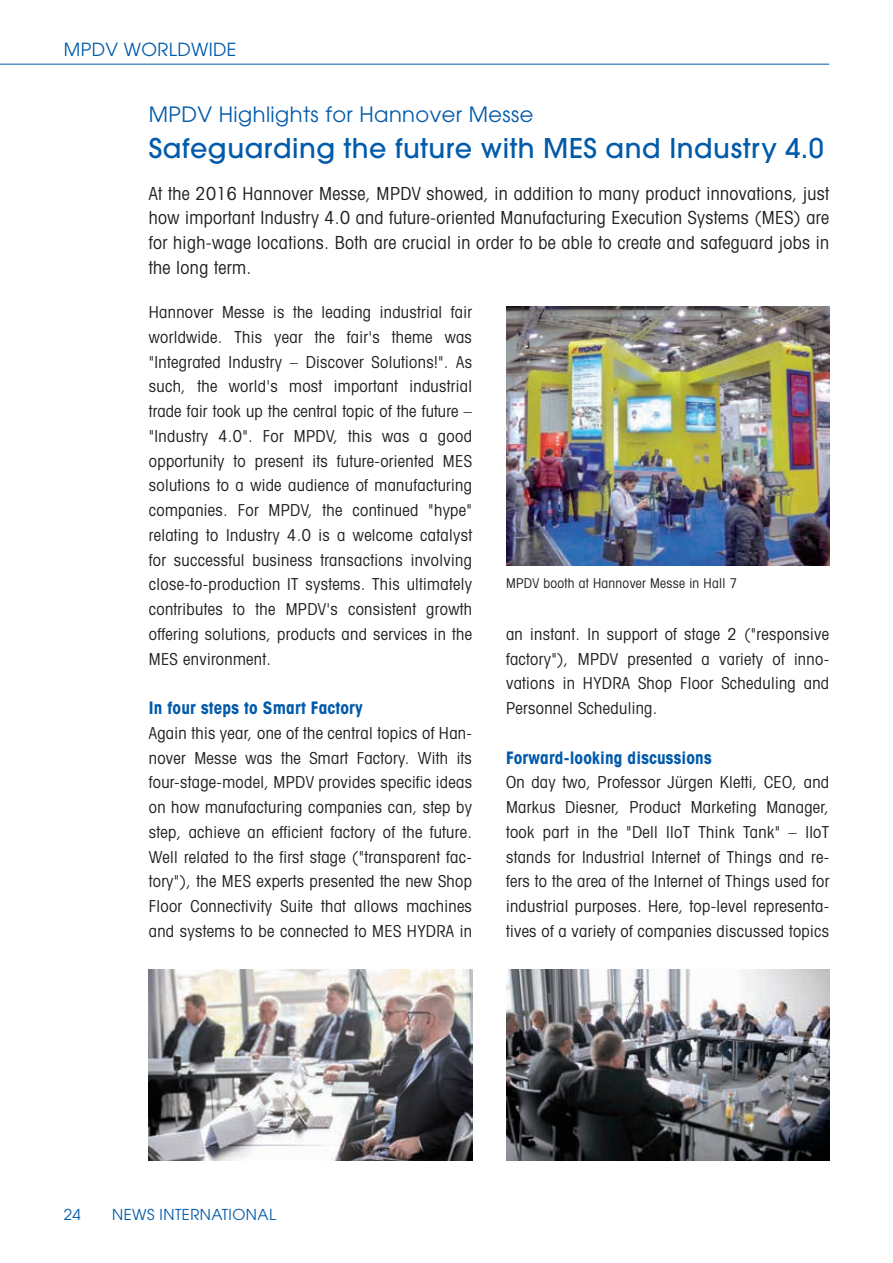
<style>
.page{position:relative;width:893px;height:1263px;background:#fff}
.page>*{position:absolute;margin:0;border:0;box-sizing:border-box;transform-origin:0 0}
.t1{font:500 27px "Avant Garde";letter-spacing:.02em;color:#015aaa}
.t2{font:21px "Avant Garde";letter-spacing:.02em;color:#015aaa}
.t3{font:condensed 18px/24.8px "Avant Garde";letter-spacing:.02em;color:#231f20;text-align:justify}
.t4{font:18px "Avant Garde";letter-spacing:.02em;color:#015aaa}
.t5{font:700 condensed 17.25px "Avant Garde";letter-spacing:.01em;color:#015aaa}
.t6{font:condensed 16.5px/24.8px "Avant Garde";letter-spacing:.02em;color:#231f20;text-align:justify}
.t7{font:15px "Avant Garde";letter-spacing:.03em;color:#015aaa}
.t8{font:condensed 13.5px "Avant Garde";letter-spacing:.02em;color:#231f20}
</style>
<div class="page">
<hr style="left:0;top:64px;width:829px;height:1px;background:#015aaa">
<img style="left:149px;top:969px;width:323px;height:192px">
<img style="left:506px;top:969px;width:323px;height:192px">
<img style="left:506px;top:306px;width:323px;height:260px">
<p class="t4" style="left:64px;top:39px;width:174px">MPDV WORLDWIDE</p>
<p class="t2" style="left:149px;top:102px;width:386px">MPDV Highlights for Hannover Messe</p>
<h1 class="t1" style="left:149px;top:131px;width:677px">Safeguarding the future with MES and Industry 4.0</h1>
<p class="t3" style="left:149px;top:180px;width:682px">At the 2016 Hannover Messe, MPDV showed, in addition to many product innovations, just how important Industry 4.0 and future-oriented Manufacturing Execution Systems (MES) are for high-wage locations. Both are crucial in order to be able to create and safeguard jobs in the long term.</p>
<p class="t6" style="left:149px;top:299px;width:325px">Hannover Messe is the leading industrial fair worldwide. This year the fair's theme was "Integrated Industry – Discover Solutions!". As such, the world's most important industrial trade fair took up the central topic of the future – "Industry 4.0". For MPDV, this was a good opportunity to present its future-oriented MES solutions to a wide audience of manufacturing companies. For MPDV, the continued "hype" relating to Industry 4.0 is a welcome catalyst for successful business transactions involving close-to-production IT systems. This ultimately contributes to the MPDV's consistent growth offering solutions, products and services in the MES environment.</p>
<p class="t5" style="left:149px;top:697px;width:215px">In four steps to Smart Factory</p>
<p class="t6" style="left:149px;top:720px;width:325px">Again this year, one of the central topics of Han&shy;nover Messe was the Smart Factory. With its four-stage-model, MPDV provides specific ideas on how manufacturing companies can, step by step, achieve an efficient factory of the future.<br>Well related to the first stage ("transparent fac&shy;tory"), the MES experts presented the new Shop Floor Connectivity Suite that allows machines and systems to be connected to MES HYDRA in</p>
<p class="t8" style="left:506px;top:575px;width:233px">MPDV booth at Hannover Messe in Hall 7</p>
<p class="t6" style="left:506px;top:621px;width:325px">an instant. In support of stage 2 ("responsive factory"), MPDV presented a variety of inno&shy;vations in HYDRA Shop Floor Scheduling and Personnel Scheduling.</p>
<p class="t5" style="left:506px;top:746px;width:207px">Forward-looking discussions</p>
<p class="t6" style="left:506px;top:770px;width:325px">On day two, Professor Jürgen Kletti, CEO, and Markus Diesner, Product Marketing Manager, took part in the "Dell IIoT Think Tank" – IIoT stands for Industrial Internet of Things and re&shy;fers to the area of the Internet of Things used for industrial purposes. Here, top-level representa&shy;tives of a variety of companies discussed topics</p>
<p class="t7" style="left:64px;top:1206px;width:19px">24</p>
<p class="t7" style="left:112px;top:1206px;width:165px">NEWS INTERNATIONAL</p>
</div>
